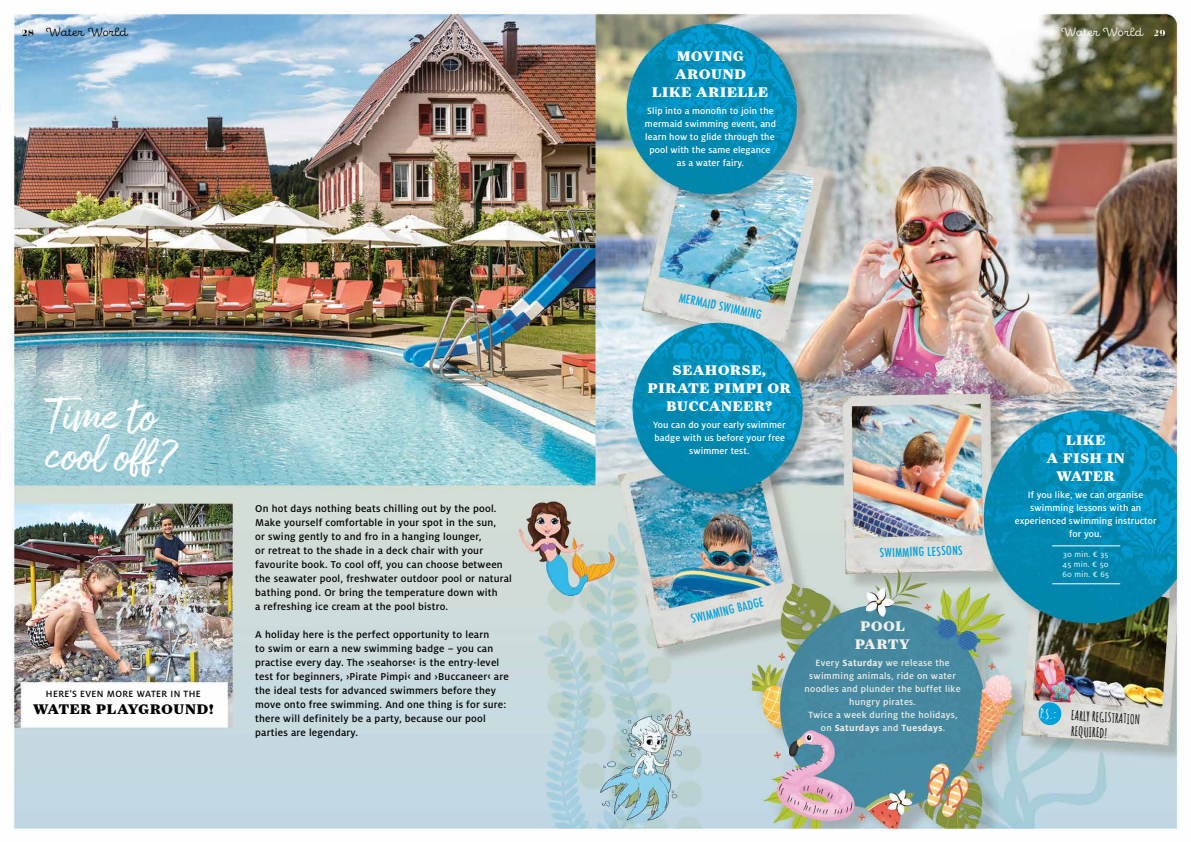
<style>
.page{position:relative;width:1191px;height:842px;background:#fff}
.page>*{position:absolute;margin:0;border:0;box-sizing:border-box;transform-origin:0 0}
.t1{font:47.8px/40px "Amithen";color:#fff}
.t2{font:14px/18px "Farnham Display Black OSF";letter-spacing:.06em;color:#fff;text-align:center}
.t3{font:14px "Farnham Display Black OSF";letter-spacing:.06em;color:#000}
.t4{font:14px/18px "Farnham Display Black OSF";letter-spacing:.06em;color:#efeee8;text-align:center}
.t5{font:700 13px/15.5px "Amatic SC";color:#000;text-align:center}
.t6{font:300 12.2px "Eldwin Script";color:#000}
.t7{font:300 12.2px "Eldwin Script";color:#fff}
.t8{font:500 condensed 12px "Futura";color:#00a1db}
.t9{font:500 11px/14px "Milo Pro";letter-spacing:.02em;color:#000}
.t10{font:500 10px/13px "Milo Pro";letter-spacing:.01em;color:#fff;text-align:center}
.t11{font:500 10px/13px "Milo Pro";letter-spacing:.03em;color:#efeee8;text-align:center}
.t12{font:500 10px "Milo Pro";letter-spacing:.04em;color:#000}
.t13{font:8.5px/10.2px "Milo Pro";letter-spacing:.03em;color:#fff;text-align:justify}
.s1{font-weight:700}
.s2{color:#fff}
</style>
<div class="page">
<img style="left:8px;top:10px;width:1174px;height:821px">
<hr style="left:1052px;top:545px;width:68px;height:1px;background:#fff">
<hr style="left:1052px;top:583px;width:68px;height:1px;background:#fff">
<div style="left:1038px;top:702px;width:23px;height:23px;background:#00a1db;border-radius:50%"></div>
<p class="t6" style="left:46px;top:26px;width:83px">Water World</p>
<p class="t7" style="left:1061px;top:26px;width:83px">Water World</p>
<p class="t2" style="left:652px;top:47px;width:117px">MOVING<br>AROUND<br>LIKE ARIELLE</p>
<p class="t10" style="left:645px;top:104px;width:133px">Slip into a monofin to join the mermaid swimming event, and learn how to glide through the pool with the same elegance as a water fairy.</p>
<h1 class="t1" style="left:47px;top:397px;width:134px;rotate:1deg">Time to cool off?</h1>
<p class="t12" style="left:46px;top:688px;width:156px">HERE'S EVEN MORE WATER IN THE</p>
<p class="t3" style="left:33px;top:700px;width:182px">WATER PLAYGROUND!</p>
<p class="t9" style="left:255px;top:502px;width:258px">On hot days nothing beats chilling out by the pool.<br>Make yourself comfortable in your spot in the sun,<br>or swing gently to and fro in a hanging lounger,<br>or retreat to the shade in a deck chair with your favourite book. To cool off, you can choose between the seawater pool, freshwater outdoor pool or natural bathing pond. Or bring the temperature down with<br>a refreshing ice cream at the pool bistro.</p>
<p class="t9" style="left:255px;top:628px;width:255px">A holiday here is the perfect opportunity to learn<br>to swim or earn a new swimming badge – you can practise every day. The ›seahorse‹ is the entry-level test for beginners, ›Pirate Pimpi‹ and ›Buccaneer‹ are the ideal tests for advanced swimmers before they move onto free swimming. And one thing is for sure: there will definitely be a party, because our pool parties are legendary.</p>
<p class="t8" style="left:681px;top:290px;width:86px;rotate:12deg">MERMAID SWIMMING</p>
<p class="t2" style="left:648px;top:361px;width:144px">SEAHORSE,<br>PIRATE PIMPI OR<br>BUCCANEER?</p>
<p class="t10" style="left:653px;top:418px;width:134px">You can do your early swimmer badge with us before your free swimmer test.</p>
<p class="t8" style="left:689px;top:611px;width:76px;rotate:-13deg">SWIMMING BADGE</p>
<p class="t8" style="left:879px;top:545px;width:84px;rotate:-1deg">SWIMMING LESSONS</p>
<p class="t4" style="left:855px;top:617px;width:56px">POOL<br>PARTY</p>
<p class="t11" style="left:804px;top:657px;width:157px">Every <span class="s1">Saturday</span> we release the swimming animals, ride on water noodles and plunder the buffet like hungry pirates.<br>Twice a week during the holidays, on <span class="s1">Saturdays</span> and <span class="s1">Tuesdays</span>.</p>
<p class="t2" style="left:1046px;top:431px;width:79px">LIKE<br>A FISH IN<br>WATER</p>
<p class="t10" style="left:1014px;top:488px;width:143px">If you like, we can organise<br>Swimming lessons with an experienced swimming instructor for you.</p>
<p class="t13" style="left:1062px;top:549px;width:48px">30 min. € 35<br>45 min. € 50<br>60 min. € 65</p>
<p class="t5" style="left:1040px;top:705px;width:102px;rotate:3deg"><span class="s2">P.S.:</span> EARLY REGISTRATION<br>REQUIRED!</p>
</div>
